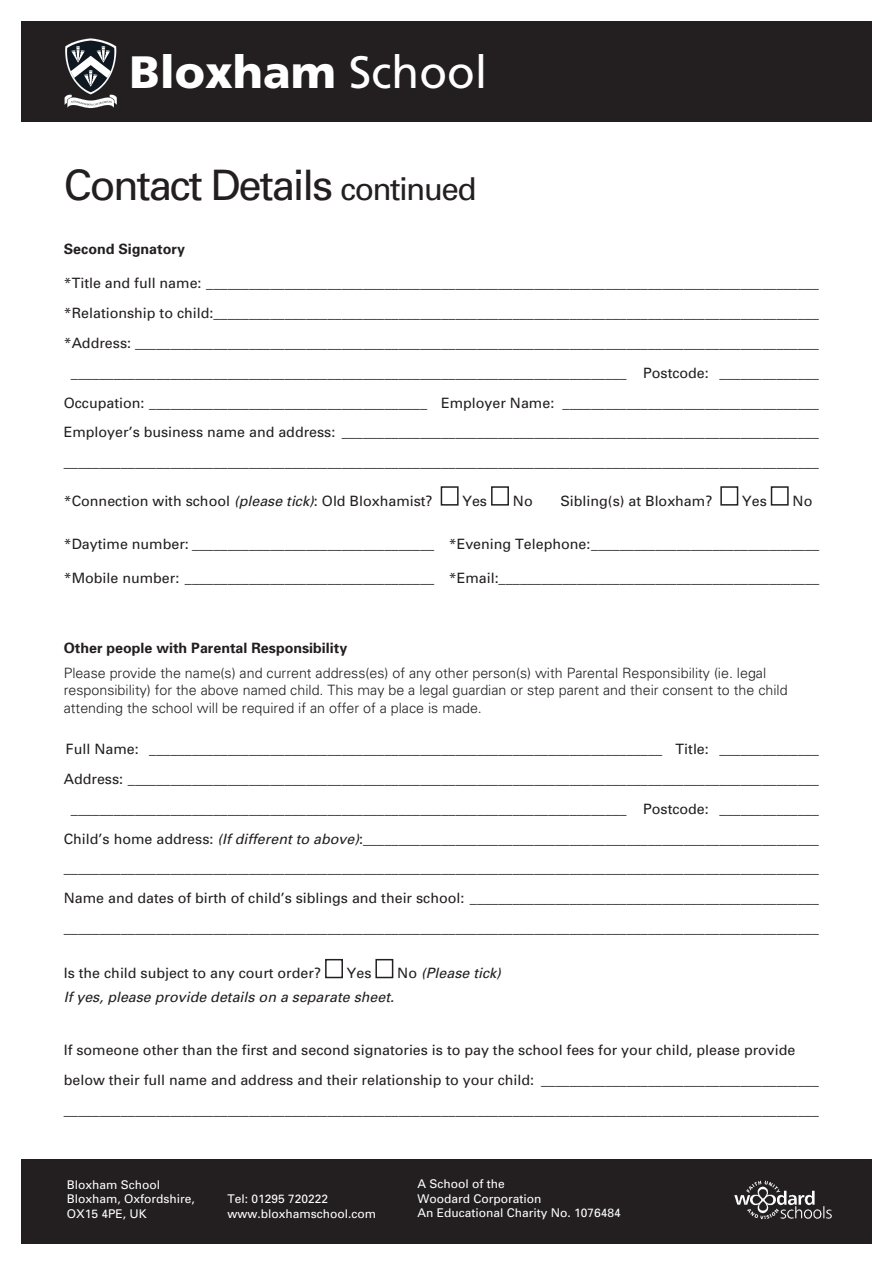
<style>
.page{position:relative;width:893px;height:1263px;background:#fff}
.page>*{position:absolute;margin:0;border:0;box-sizing:border-box;transform-origin:0 0}
.t1{font:900 45.3px "Frutiger";color:#fff}
.t2{font:42px "Univers";letter-spacing:-.05em;color:#231f20}
.t3{font:14.25px/29.8px "Univers";color:#231f20;text-align:center}
.t4{font:300 14.25px/17.1px "Univers";color:#231f20}
.t5{font:italic 14.25px "Univers";color:#231f20}
.t6{font:700 14.25px "Univers";color:#231f20}
.t7{font:12px/14.4px "Univers";color:#fff}
.s1{font-weight:400}
.s2{font-size:31.5px}
.s3{font-style:italic}
.s4{font-style:normal}
</style>
<div class="page">
<div style="left:441px;top:486px;width:18px;height:20px;border:2px solid #231f20"></div>
<div style="left:491px;top:486px;width:18px;height:20px;border:2px solid #231f20"></div>
<div style="left:720px;top:486px;width:18px;height:20px;border:2px solid #231f20"></div>
<div style="left:771px;top:486px;width:18px;height:20px;border:2px solid #231f20"></div>
<div style="left:325px;top:959px;width:18px;height:19px;border:2px solid #231f20"></div>
<div style="left:375px;top:959px;width:18px;height:19px;border:2px solid #231f20"></div>
<div style="left:21px;top:21px;width:851px;height:100px;background:#231f20"></div>
<svg style="left:64px;top:38px;width:53px;height:70px"></svg>
<div style="left:21px;top:1159px;width:851px;height:85px;background:#231f20"></div>
<img style="left:734px;top:1180px;width:98px;height:40px">
<h1 class="t1" style="left:130px;top:45px;width:359px">Bloxham <span class="s1">School</span></h1>
<h2 class="t2" style="left:64px;top:159px;width:414px">Contact Details <span class="s2">continued</span></h2>
<p class="t6" style="left:64px;top:240px;width:123px">Second Signatory</p>
<p class="t3" style="left:64px;top:268px;width:757px">*Title and full name: ______________________________________________________________________________________ *Relationship to child:_____________________________________________________________________________________ *Address: ________________________________________________________________________________________________ ______________________________________________________________________________ Postcode: ______________ Occupation: _______________________________________ Employer Name: ____________________________________ Employer’s business name and address: ___________________________________________________________________ __________________________________________________________________________________________________________</p>
<p class="t3" style="left:64px;top:485px;width:370px">*Connection with school <span class="s3">(please tick)</span>: Old Bloxhamist?</p>
<p class="t3" style="left:463px;top:485px;width:26px">Yes</p>
<p class="t3" style="left:513px;top:485px;width:21px">No</p>
<p class="t3" style="left:560px;top:485px;width:154px">Sibling(s) at Bloxham?</p>
<p class="t3" style="left:742px;top:485px;width:26px">Yes</p>
<p class="t3" style="left:793px;top:485px;width:21px">No</p>
<p class="t3" style="left:64px;top:529px;width:372px">*Daytime number: __________________________________</p>
<p class="t3" style="left:64px;top:563px;width:372px">*Mobile number: ___________________________________</p>
<p class="t3" style="left:449px;top:529px;width:372px">*Evening Telephone:________________________________</p>
<p class="t3" style="left:449px;top:563px;width:372px">*Email:_____________________________________________</p>
<p class="t6" style="left:64px;top:638px;width:285px">Other people with Parental Responsibility</p>
<p class="t4" style="left:64px;top:664px;width:725px">Please provide the name(s) and current address(es) of any other person(s) with Parental Responsibility (ie. legal responsibility) for the above named child. This may be a legal guardian or step parent and their consent to the child attending the school will be required if an offer of a place is made.</p>
<p class="t3" style="left:64px;top:734px;width:757px">Full Name: ________________________________________________________________________ Title: ______________ Address: _________________________________________________________________________________________________ ______________________________________________________________________________ Postcode: ______________ Child’s home address: <span class="s3">(If different to above)</span>:________________________________________________________________ __________________________________________________________________________________________________________ Name and dates of birth of child’s siblings and their school: _________________________________________________ __________________________________________________________________________________________________________</p>
<p class="t3" style="left:64px;top:958px;width:259px">Is the child subject to any court order?</p>
<p class="t3" style="left:347px;top:958px;width:26px">Yes</p>
<p class="t5" style="left:397px;top:964px;width:105px"><span class="s4">No</span> (Please tick)</p>
<p class="t5" style="left:64px;top:988px;width:332px">If yes, please provide details on a separate sheet.</p>
<p class="t3" style="left:64px;top:1035px;width:757px;text-align:left">If someone other than the first and second signatories is to pay the school fees for your child, please provide below their full name and address and their relationship to your child: _______________________________________ __________________________________________________________________________________________________________</p>
<p class="t7" style="left:67px;top:1177px;width:130px">Bloxham School<br>Bloxham, Oxfordshire,<br>OX15 4PE, UK</p>
<p class="t7" style="left:227px;top:1192px;width:150px">Tel: 01295 720222 www.bloxhamschool.com</p>
<p class="t7" style="left:417px;top:1176px;width:205px">A School of the<br>Woodard Corporation<br>An Educational Charity No. 1076484</p>
</div>
